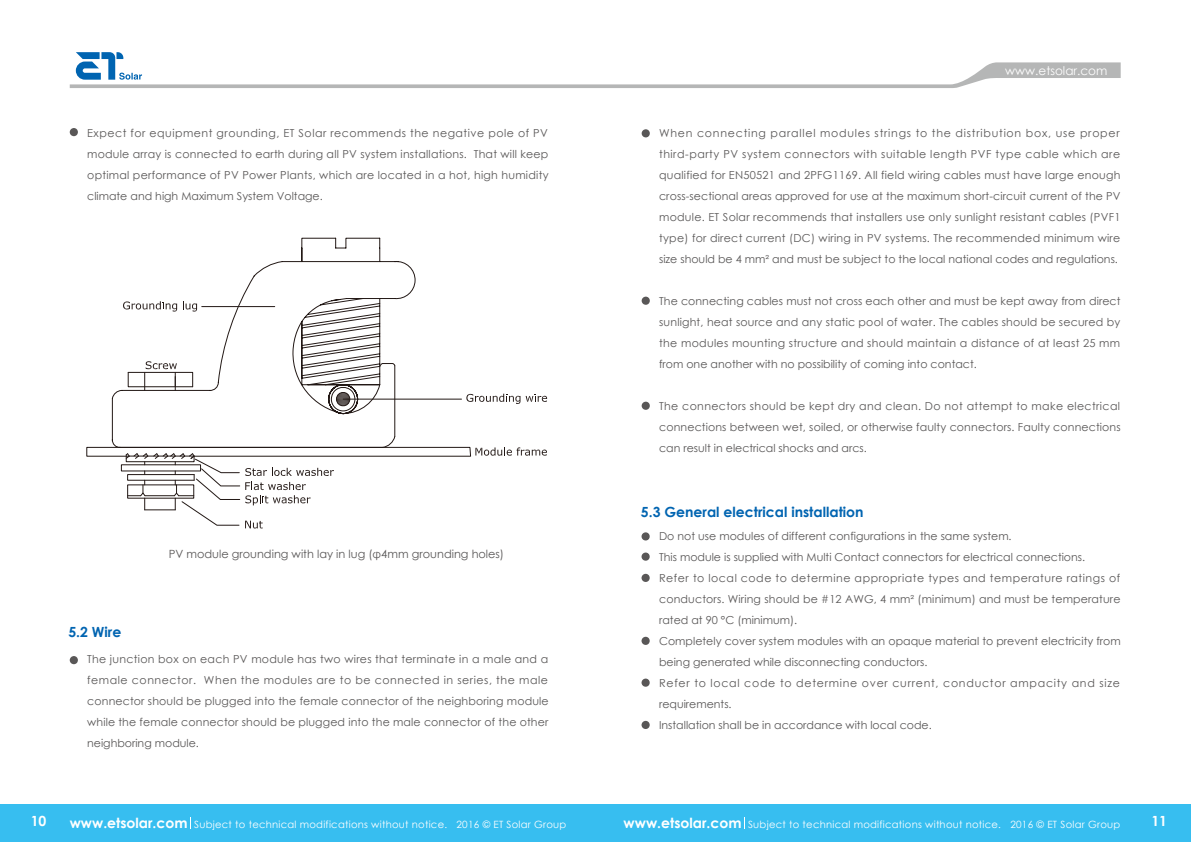
<style>
.page{position:relative;width:1191px;height:842px;background:#fff}
.page>*{position:absolute;margin:0;border:0;box-sizing:border-box;transform-origin:0 0}
.t1{font:700 14px "Century Gothic";color:#0064b1}
.t2{font:700 14px "Century Gothic";color:#fff}
.t3{font:12px "Century Gothic";color:#fff}
.t4{font:11.3px "Century Gothic";color:#595757}
.t5{font:11px/21px "Century Gothic";color:#595757;text-align:justify}
.t6{font:10px "Century Gothic";letter-spacing:.025em;color:#fff}
.s1{font-weight:700;font-size:14px}
</style>
<div class="page">
<div style="left:0;top:804px;width:1191px;height:38px;background:#37bef0"></div>
<svg style="left:744px;top:817px;width:1px;height:12px"></svg>
<svg style="left:112px;top:238px;width:303px;height:198px"></svg>
<hr style="left:343px;top:399px;width:118px;height:1px;background:#221815">
<svg style="left:379px;top:363px;width:16px;height:4px"></svg>
<svg style="left:331px;top:383px;width:24px;height:28px"></svg>
<svg style="left:466px;top:394px;width:81px;height:10px"></svg>
<hr style="left:202px;top:306px;width:73px;height:1px;background:#221815">
<svg style="left:123px;top:301px;width:54px;height:11px"></svg>
<svg style="left:183px;top:301px;width:14px;height:11px"></svg>
<svg style="left:128px;top:361px;width:65px;height:29px"></svg>
<svg style="left:86px;top:436px;width:461px;height:93px"></svg>
<div style="left:70px;top:128px;width:8px;height:8px;background:#595757;border-radius:50%"></div>
<div style="left:70px;top:656px;width:8px;height:8px;background:#595757;border-radius:50%"></div>
<div style="left:641px;top:129px;width:9px;height:8px;background:#595757;border-radius:50%"></div>
<div style="left:641px;top:297px;width:9px;height:8px;background:#595757;border-radius:50%"></div>
<div style="left:641px;top:402px;width:9px;height:8px;background:#595757;border-radius:50%"></div>
<div style="left:641px;top:532px;width:8px;height:8px;background:#595757;border-radius:50%"></div>
<div style="left:641px;top:552px;width:8px;height:9px;background:#595757;border-radius:50%"></div>
<div style="left:641px;top:574px;width:8px;height:8px;background:#595757;border-radius:50%"></div>
<div style="left:641px;top:637px;width:8px;height:8px;background:#595757;border-radius:50%"></div>
<div style="left:641px;top:678px;width:8px;height:9px;background:#595757;border-radius:50%"></div>
<div style="left:641px;top:721px;width:8px;height:8px;background:#595757;border-radius:50%"></div>
<svg style="left:70px;top:52px;width:1050px;height:36px"></svg>
<p class="t5" style="left:87px;top:122px;width:463px">Expect for equipment grounding, ET Solar recommends the negative pole of PV module array is connected to earth during all PV system installations. That will keep optimal performance of PV Power Plants, which are located in a hot, high humidity climate and high Maximum System Voltage.</p>
<p class="t1" style="left:68px;top:621px;width:54px">5.2 Wire</p>
<p class="t4" style="left:169px;top:546px;width:337px">PV module grounding with lay in lug (φ4mm grounding holes)</p>
<p class="t5" style="left:87px;top:649px;width:463px">The junction box on each PV module has two wires that terminate in a male and a female connector. When the modules are to be connected in series, the male connector should be plugged into the female connector of the neighboring module while the female connector should be plugged into the male connector of the other neighboring module.</p>
<p class="t3" style="left:1005px;top:62px;width:104px">www.etsolar.com</p>
<p class="t5" style="left:659px;top:122px;width:463px">When connecting parallel modules strings to the distribution box, use proper third-party PV system connectors with suitable length PVF type cable which are qualified for EN50521 and 2PFG1169. All field wiring cables must have large enough cross-sectional areas approved for use at the maximum short-circuit current of the PV module. ET Solar recommends that installers use only sunlight resistant cables (PVF1 type) for direct current (DC) wiring in PV systems. The recommended minimum wire size should be 4 mm² and must be subject to the local national codes and regulations.</p>
<p class="t5" style="left:659px;top:290px;width:463px">The connecting cables must not cross each other and must be kept away from direct sunlight, heat source and any static pool of water. The cables should be secured by the modules mounting structure and should maintain a distance of at least 25 mm from one another with no possibility of coming into contact.</p>
<p class="t5" style="left:659px;top:395px;width:463px">The connectors should be kept dry and clean. Do not attempt to make electrical connections between wet, soiled, or otherwise faulty connectors. Faulty connections can result in electrical shocks and arcs.</p>
<p class="t1" style="left:641px;top:501px;width:224px">5.3 General electrical installation</p>
<p class="t5" style="left:659px;top:525px;width:463px;text-align:left">Do not use modules of different configurations in the same system.<br>This module is supplied with Multi Contact connectors for electrical connections.<br>Refer to local code to determine appropriate types and temperature ratings of conductors. Wiring should be #12 AWG, 4 mm² (minimum) and must be temperature rated at 90 °C (minimum).<br>Completely cover system modules with an opaque material to prevent electricity from being generated while disconnecting conductors.<br>Refer to local code to determine over current, conductor ampacity and size requirements.<br>Installation shall be in accordance with local code.</p>
<p class="t2" style="left:31px;top:811px;width:17px">10</p>
<p class="t6" style="left:70px;top:817px;width:498px"><span class="s1">www.etsolar.com</span> Subject to technical modifications without notice. 2016 © ET Solar Group</p>
<p class="t6" style="left:623px;top:817px;width:498px"><span class="s1">www.etsolar.com</span> Subject to technical modifications without notice. 2016 © ET Solar Group</p>
<p class="t2" style="left:1151px;top:811px;width:17px">11</p>
</div>
